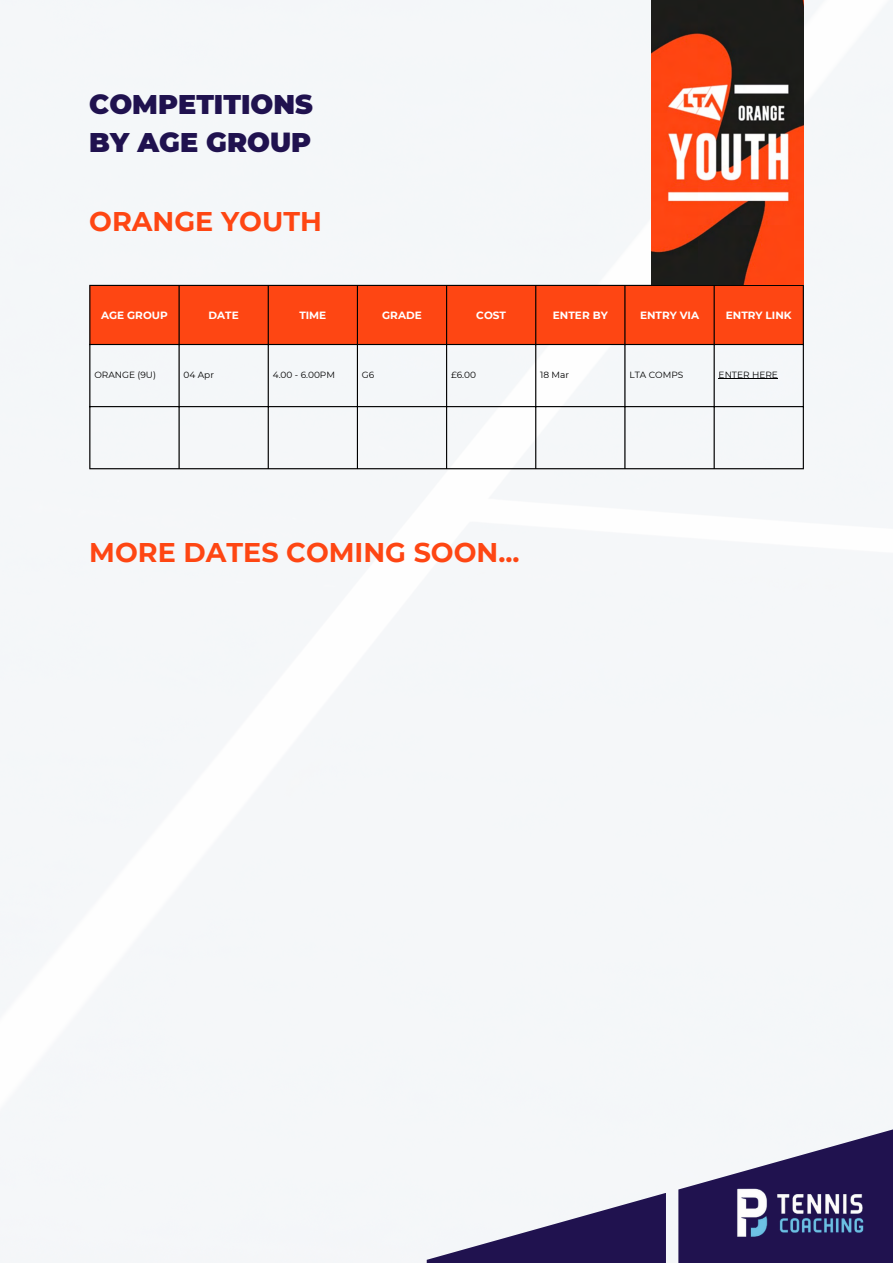
<style>
.page{position:relative;width:893px;height:1263px;background:#f5f7f9}
.page>*{position:absolute;margin:0;border:0;box-sizing:border-box;transform-origin:0 0}
.t1{font:700 27px "Montserrat";color:#fe4613}
.t2{font:900 27px/37.7px "Montserrat";color:#20124f}
.t3{font:700 10.5px "Montserrat";color:#fff}
.t4{font:9px "Montserrat";color:#000}
</style>
<div class="page">
<div style="left:90px;top:286px;width:712px;height:58px;background:#fe4613"></div>
<hr style="left:718px;top:378px;width:60px;height:1px;background:#000">
<hr style="left:89px;top:286px;width:1px;height:182px;background:#000">
<hr style="left:178px;top:286px;width:2px;height:182px;background:#000">
<hr style="left:268px;top:286px;width:1px;height:182px;background:#000">
<hr style="left:357px;top:286px;width:1px;height:182px;background:#000">
<hr style="left:446px;top:286px;width:1px;height:182px;background:#000">
<hr style="left:535px;top:286px;width:1px;height:182px;background:#000">
<hr style="left:624px;top:286px;width:1px;height:182px;background:#000">
<hr style="left:713px;top:286px;width:1px;height:182px;background:#000">
<hr style="left:802px;top:286px;width:2px;height:182px;background:#000">
<hr style="left:89px;top:285px;width:715px;height:1px;background:#000">
<hr style="left:89px;top:344px;width:715px;height:1px;background:#000">
<hr style="left:89px;top:406px;width:715px;height:1px;background:#000">
<hr style="left:89px;top:468px;width:715px;height:1px;background:#000">
<img style="left:652px;top:0;width:152px;height:285px">
<svg style="left:678px;top:1122px;width:215px;height:141px;fill:#20124f"></svg>
<img style="left:733px;top:1184px;width:134px;height:56px">
<svg style="left:427px;top:1193px;width:239px;height:70px;fill:#20124f"></svg>
<h1 class="t2" style="left:89px;top:86px;width:225px">COMPETITIONS<br>BY AGE GROUP</h1>
<h1 class="t1" style="left:89px;top:205px;width:234px">ORANGE YOUTH</h1>
<p class="t3" style="left:101px;top:308px;width:68px">AGE GROUP</p>
<p class="t3" style="left:208px;top:308px;width:32px">DATE</p>
<p class="t3" style="left:299px;top:308px;width:28px">TIME</p>
<p class="t3" style="left:382px;top:308px;width:41px">GRADE</p>
<p class="t3" style="left:476px;top:308px;width:31px">COST</p>
<p class="t3" style="left:553px;top:308px;width:56px">ENTER BY</p>
<p class="t3" style="left:640px;top:308px;width:61px">ENTRY VIA</p>
<p class="t3" style="left:726px;top:308px;width:67px">ENTRY LINK</p>
<p class="t4" style="left:94px;top:369px;width:63px">ORANGE (9U)</p>
<p class="t4" style="left:184px;top:369px;width:32px">04 Apr</p>
<p class="t4" style="left:273px;top:369px;width:64px">4.00 - 6.00PM</p>
<p class="t4" style="left:362px;top:369px;width:14px">G6</p>
<p class="t4" style="left:451px;top:369px;width:27px">£6.00</p>
<p class="t4" style="left:540px;top:369px;width:30px">18 Mar</p>
<p class="t4" style="left:629px;top:369px;width:55px">LTA COMPS</p>
<p class="t4" style="left:718px;top:369px;width:61px">ENTER HERE</p>
<h1 class="t1" style="left:89px;top:536px;width:432px">MORE DATES COMING SOON...</h1>
</div>
